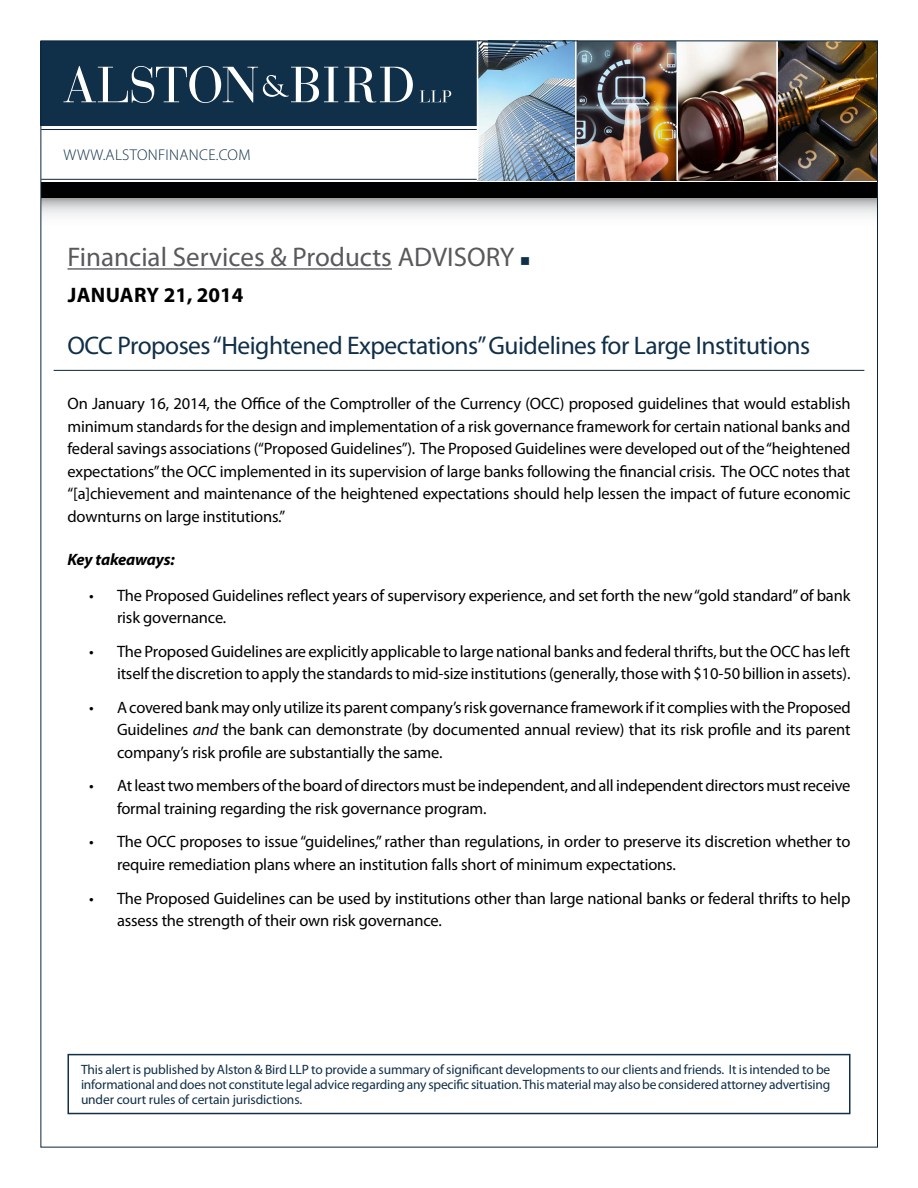
<style>
.page{position:relative;width:918px;height:1188px;background:#fff}
.page>*{position:absolute;margin:0;border:0;box-sizing:border-box;transform-origin:0 0}
.t1{font:27px "Myriad Pro";color:#58595b}
.t2{font:25.5px "Myriad Pro";letter-spacing:-.02em;color:#102f48}
.t3{font:700 21px "Myriad Pro";color:#000}
.t4{font:16.5px/22.5px "Myriad Pro";letter-spacing:-.01em;color:#000}
.t5{font:italic 700 16.5px "Myriad Pro";letter-spacing:-.015em;color:#000}
.t6{font:300 15.6px "Myriad Pro";letter-spacing:.02em;color:#102f48}
.t7{font:13.5px/15px "Myriad Pro";letter-spacing:-.01em;color:#102f48;text-align:justify}
.s1{color:#102f48}
.s2{font-style:italic}
</style>
<div class="page">
<svg style="left:42px;top:198px;width:834px;height:18px"></svg>
<div style="left:40px;top:41px;width:836px;height:85px;background:#102f48"></div>
<img style="left:478px;top:42px;width:398px;height:138px">
<hr style="left:477px;top:40px;width:1px;height:140px;background:#fff">
<hr style="left:575px;top:40px;width:2px;height:140px;background:#fff">
<hr style="left:676px;top:40px;width:2px;height:140px;background:#fff">
<hr style="left:776px;top:40px;width:2px;height:140px;background:#fff">
<svg style="left:344px;top:67px;width:69px;height:36px"></svg>
<svg style="left:420px;top:90px;width:31px;height:12px"></svg>
<svg style="left:63px;top:66px;width:275px;height:37px"></svg>
<hr style="left:41px;top:129px;width:436px;height:1px;background:#0b263c">
<hr style="left:41px;top:179px;width:436px;height:1px;background:#0b263c">
<div style="left:41px;top:182px;width:837px;height:16px;background:#000"></div>
<div style="left:68px;top:1054px;width:782px;height:60px;border:2px solid #102f48"></div>
<hr style="left:54px;top:370px;width:810px;height:1px;background:#0b263c">
<hr style="left:68px;top:268px;width:324px;height:2px;background:#58595b">
<p class="t6" style="left:64px;top:145px;width:188px">WWW.ALSTONFINANCE.COM</p>
<h1 class="t1" style="left:68px;top:241px;width:464px">Financial Services &amp; Products ADVISORY <span class="s1">■</span></h1>
<p class="t3" style="left:68px;top:281px;width:177px">JANUARY 21, 2014</p>
<h2 class="t2" style="left:68px;top:330px;width:744px">OCC Proposes “Heightened Expectations” Guidelines for Large Institutions</h2>
<p class="t4" style="left:68px;top:392px;width:785px;text-align:justify">On January 16, 2014, the Office of the Comptroller of the Currency (OCC) proposed guidelines that would establish minimum standards for the design and implementation of a risk governance framework for certain national banks and federal savings associations (“Proposed Guidelines”). The Proposed Guidelines were developed out of the “heightened expectations” the OCC implemented in its supervision of large banks following the financial crisis. The OCC notes that “[a]chievement and maintenance of the heightened expectations should help lessen the impact of future economic downturns on large institutions.”</p>
<p class="t5" style="left:68px;top:548px;width:109px">Key takeaways:</p>
<p class="t4" style="left:117px;top:584px;width:735px;text-indent:-28px">• The Proposed Guidelines reflect years of supervisory experience, and set forth the new “gold standard” of bank risk governance.</p>
<p class="t4" style="left:89px;top:640px;width:763px;text-align:right">• The Proposed Guidelines are explicitly applicable to large national banks and federal thrifts, but the OCC has left itself the discretion to apply the standards to mid-size institutions (generally, those with $10-50 billion in assets).</p>
<p class="t4" style="left:117px;top:696px;width:735px;text-align:justify;text-indent:-28px">• A covered bank may only utilize its parent company’s risk governance framework if it complies with the Proposed Guidelines <span class="s2">and</span> the bank can demonstrate (by documented annual review) that its risk profile and its parent company’s risk profile are substantially the same.</p>
<p class="t4" style="left:117px;top:774px;width:735px;text-indent:-28px">• At least two members of the board of directors must be independent, and all independent directors must receive formal training regarding the risk governance program.</p>
<p class="t4" style="left:117px;top:830px;width:735px;text-indent:-28px">• The OCC proposes to issue “guidelines,” rather than regulations, in order to preserve its discretion whether to require remediation plans where an institution falls short of minimum expectations.</p>
<p class="t4" style="left:117px;top:887px;width:735px;text-indent:-28px">• The Proposed Guidelines can be used by institutions other than large national banks or federal thrifts to help assess the strength of their own risk governance.</p>
<p class="t7" style="left:81px;top:1061px;width:751px">This alert is published by Alston &amp; Bird LLP to provide a summary of significant developments to our clients and friends. It is intended to be informational and does not constitute legal advice regarding any specific situation. This material may also be considered attorney advertising under court rules of certain jurisdictions.</p>
</div>
